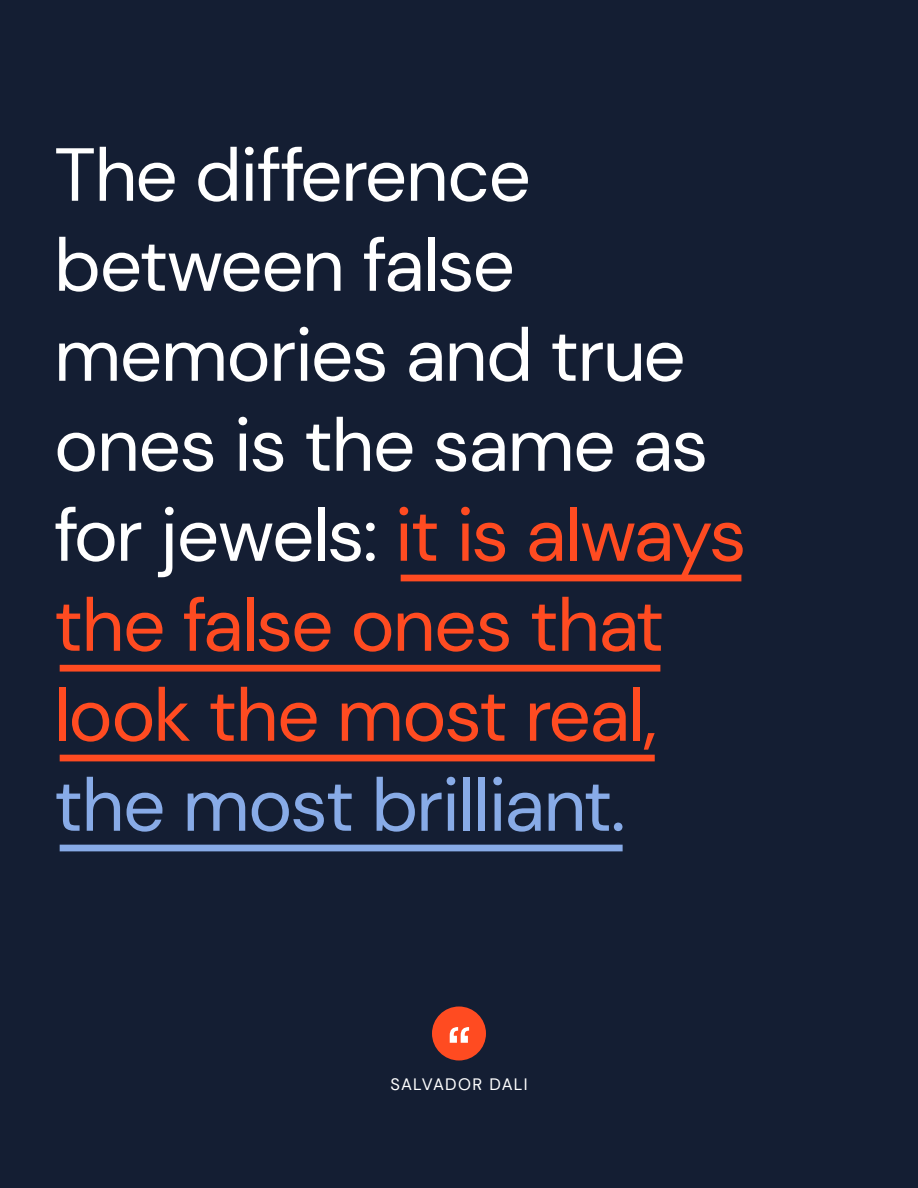
<style>
.page{position:relative;width:918px;height:1188px;background:#141e33}
.page>*{position:absolute;margin:0;border:0;box-sizing:border-box;transform-origin:0 0}
.t1{font:75px/90px "DM Sans";letter-spacing:-.02em;color:#fff}
.t2{font:75px "DM Sans";letter-spacing:-.02em;color:#88abe7}
.t3{font:600 51px "Elza";color:#fff}
.t4{font:16.5px "DM Sans";letter-spacing:.075em;color:#fff}
.s1{color:#ff4b21}
</style>
<div class="page">
<div style="left:432px;top:1006px;width:54px;height:54px;background:#ff4b21;border-radius:50%"></div>
<div style="left:401px;top:575px;width:340px;height:6px;background:#ff4b21"></div>
<div style="left:60px;top:665px;width:600px;height:7px;background:#ff4b21"></div>
<div style="left:60px;top:755px;width:595px;height:6px;background:#ff4b21"></div>
<div style="left:60px;top:845px;width:563px;height:6px;background:#88abe7"></div>
<p class="t1" style="left:54px;top:134px;width:694px">The difference between false memories and true ones is the same as for jewels: <span class="s1">it is always the false ones that look the most real,</span></p>
<p class="t2" style="left:54px;top:770px;width:573px">the most brilliant.</p>
<p class="t3" style="left:445px;top:1018px;width:29px">“</p>
<p class="t4" style="left:390px;top:1077px;width:139px">SALVADOR DALI</p>
</div>
